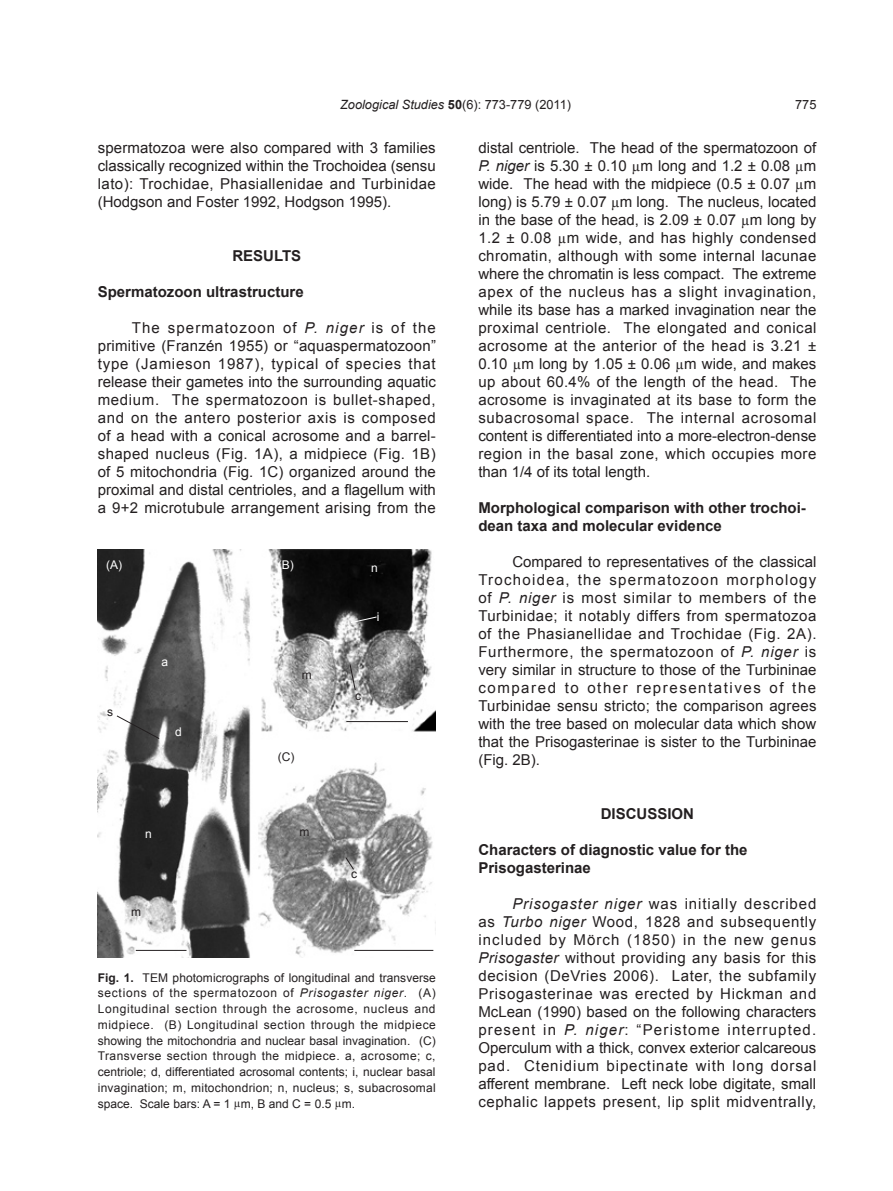
<style>
.page{position:relative;width:893px;height:1191px;background:#fff}
.page>*{position:absolute;margin:0;border:0;box-sizing:border-box;transform-origin:0 0}
.t1{font:15px/18px "Arial";letter-spacing:.02em;color:#231f20;text-align:justify}
.t2{font:700 15px/18px "Arial";color:#231f20}
.t3{font:italic 12.75px "Arial";color:#231f20}
.t4{font:12.75px "Arial";color:#231f20}
.t5{font:12px/15.8px "Arial";letter-spacing:.02em;color:#231f20;text-align:justify}
.t6{font:12px "Arial";color:#fff}
.s1{font-weight:700;font-style:normal}
.s2{font-style:normal}
.s3{font-style:italic}
.s4{font-weight:700}
.s5{font-family:"Times New Roman"}
</style>
<div class="page">
<img style="left:98px;top:550px;width:338px;height:407px">
<svg style="left:116px;top:715px;width:44px;height:24px"></svg>
<svg style="left:345px;top:856px;width:10px;height:14px"></svg>
<svg style="left:349px;top:663px;width:7px;height:28px"></svg>
<svg style="left:350px;top:616px;width:27px;height:7px"></svg>
<hr style="left:346px;top:721px;width:62px;height:1px;background:#231f20">
<hr style="left:136px;top:950px;width:50px;height:1px;background:#231f20">
<hr style="left:354px;top:950px;width:79px;height:1px;background:#231f20">
<p class="t3" style="left:340px;top:96px;width:232px">Zoological Studies <span class="s1">50</span><span class="s2">(6): 773-779 (2011)</span></p>
<p class="t4" style="left:795px;top:96px;width:23px">775</p>
<p class="t1" style="left:98px;top:139px;width:340px">spermatozoa were also compared with 3 families classically recognized within the Trochoidea (sensu lato): Trochidae, Phasiallenidae and Turbinidae (Hodgson and Foster 1992, Hodgson 1995).</p>
<p class="t2" style="left:232px;top:248px;width:70px">RESULTS</p>
<p class="t2" style="left:98px;top:283px;width:207px">Spermatozoon ultrastructure</p>
<p class="t1" style="left:98px;top:319px;width:340px;text-indent:34px">The spermatozoon of <span class="s3">P. niger</span> is of the primitive (Franzén 1955) or “aquaspermatozoon” type (Jamieson 1987), typical of species that release their gametes into the surrounding aquatic medium. The spermatozoon is bullet-shaped, and on the antero posterior axis is composed of a head with a conical acrosome and a barrel&shy;shaped nucleus (Fig. 1A), a midpiece (Fig. 1B) of 5 mitochondria (Fig. 1C) organized around the proximal and distal centrioles, and a flagellum with a 9+2 microtubule arrangement arising from the</p>
<p class="t6" style="left:106px;top:556px;width:17px">(A)</p>
<p class="t5" style="left:107px;top:703px;width:7px">s</p>
<p class="t6" style="left:162px;top:654px;width:8px">a</p>
<p class="t6" style="left:175px;top:724px;width:8px">d</p>
<p class="t6" style="left:145px;top:826px;width:8px">n</p>
<p class="t5" style="left:131px;top:904px;width:11px">m</p>
<p class="t6" style="left:278px;top:556px;width:17px">(B)</p>
<p class="t5" style="left:302px;top:667px;width:11px">m</p>
<p class="t5" style="left:278px;top:748px;width:18px">(C)</p>
<p class="t5" style="left:300px;top:824px;width:11px">m</p>
<p class="t6" style="left:371px;top:560px;width:8px">n</p>
<p class="t6" style="left:377px;top:608px;width:4px">i</p>
<p class="t5" style="left:355px;top:687px;width:7px">c</p>
<p class="t5" style="left:351px;top:866px;width:7px">c</p>
<p class="t5" style="left:98px;top:969px;width:340px"><span class="s4">Fig. 1.</span> TEM photomicrographs of longitudinal and transverse sections of the spermatozoon of <span class="s3">Prisogaster niger</span>. (A)<br>Longitudinal section through the acrosome, nucleus and midpiece. (B) Longitudinal section through the midpiece showing the mitochondria and nuclear basal invagination. (C)<br>Transverse section through the midpiece. a, acrosome; c, centriole; d, differentiated acrosomal contents; i, nuclear basal invagination; m, mitochondrion; n, nucleus; s, subacrosomal space. Scale bars: A = 1 <span class="s5">µ</span>m, B and C = 0.5 <span class="s5">µ</span>m.</p>
<p class="t1" style="left:478px;top:139px;width:340px">distal centriole. The head of the spermatozoon of <span class="s3">P. niger</span> is 5.30 ± 0.10 <span class="s5">µ</span>m long and 1.2 ± 0.08 <span class="s5">µ</span>m wide. The head with the midpiece (0.5 ± 0.07 <span class="s5">µ</span>m long) is 5.79 ± 0.07 <span class="s5">µ</span>m long. The nucleus, located in the base of the head, is 2.09 ± 0.07 <span class="s5">µ</span>m long by 1.2 ± 0.08 <span class="s5">µ</span>m wide, and has highly condensed chromatin, although with some internal lacunae where the chromatin is less compact. The extreme apex of the nucleus has a slight invagination, while its base has a marked invagination near the proximal centriole. The elongated and conical acrosome at the anterior of the head is 3.21 ± 0.10 <span class="s5">µ</span>m long by 1.05 ± 0.06 <span class="s5">µ</span>m wide, and makes up about 60.4% of the length of the head. The acrosome is invaginated at its base to form the subacrosomal space. The internal acrosomal content is differentiated into a more-electron-dense region in the basal zone, which occupies more than 1/4 of its total length.</p>
<p class="t2" style="left:478px;top:499px;width:329px">Morphological comparison with other trochoi&shy;dean taxa and molecular evidence</p>
<p class="t1" style="left:478px;top:553px;width:340px;text-indent:34px">Compared to representatives of the classical Trochoidea, the spermatozoon morphology of <span class="s3">P. niger</span> is most similar to members of the Turbinidae; it notably differs from spermatozoa of the Phasianellidae and Trochidae (Fig. 2A).<br>Furthermore, the spermatozoon of <span class="s3">P. niger</span> is very similar in structure to those of the Turbininae compared to other representatives of the Turbinidae sensu stricto; the comparison agrees with the tree based on molecular data which show that the Prisogasterinae is sister to the Turbininae (Fig. 2B).</p>
<p class="t2" style="left:601px;top:805px;width:95px">DISCUSSION</p>
<p class="t2" style="left:478px;top:841px;width:271px">Characters of diagnostic value for the<br>Prisogasterinae</p>
<p class="t1" style="left:478px;top:895px;width:340px;text-indent:34px"><span class="s3">Prisogaster niger</span> was initially described as <span class="s3">Turbo niger</span> Wood, 1828 and subsequently included by Mörch (1850) in the new genus <span class="s3">Prisogaster</span> without providing any basis for this decision (DeVries 2006). Later, the subfamily Prisogasterinae was erected by Hickman and McLean (1990) based on the following characters present in <span class="s3">P. niger</span>: “Peristome interrupted.<br>Operculum with a thick, convex exterior calcareous pad. Ctenidium bipectinate with long dorsal afferent membrane. Left neck lobe digitate, small cephalic lappets present, lip split midventrally,</p>
</div>
